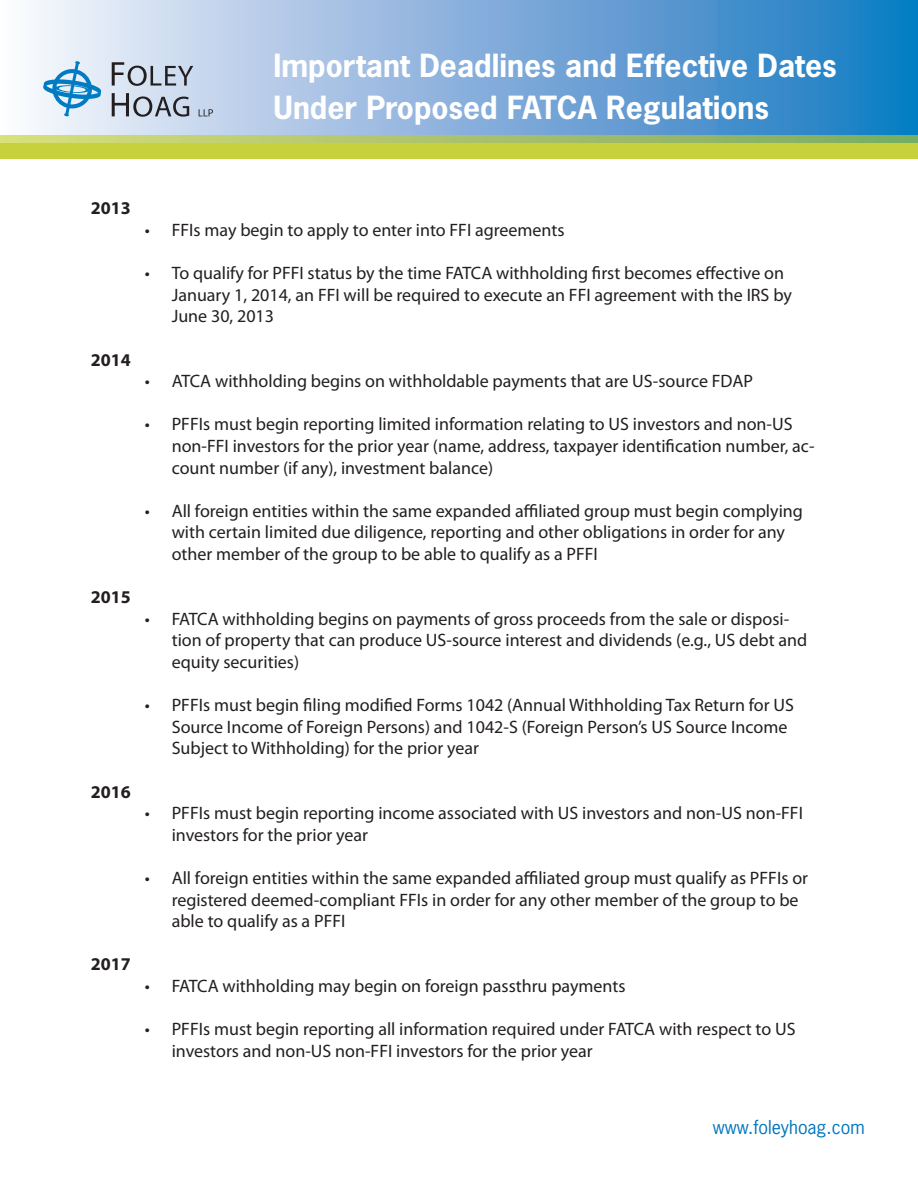
<style>
.page{position:relative;width:918px;height:1188px;background:#fff}
.page>*{position:absolute;margin:0;border:0;box-sizing:border-box;transform-origin:0 0}
.t1{font:700 30px/42px "News Gothic Std";color:#fff}
.t2{font:18px/21.6px "Myriad Pro";color:#231f20}
.t3{font:700 18px "Myriad Pro";color:#231f20}
.t4{font:18px "News Gothic Std";color:#0076be}
</style>
<div class="page">
<svg style="left:34px;top:0;width:884px;height:135px;background:#7eaeda"></svg>
<div style="left:0;top:135px;width:918px;height:23px;background:linear-gradient(to right,#d9dd79,#7baa61)"></div>
<div style="left:0;top:143px;width:918px;height:15px;background:#c7d13c"></div>
<svg style="left:43px;top:61px;width:58px;height:56px"></svg>
<svg style="left:112px;top:62px;width:81px;height:24px;background:#a7afbc"></svg>
<svg style="left:112px;top:93px;width:77px;height:24px;background:#a1a9b5"></svg>
<svg style="left:199px;top:109px;width:14px;height:7px"></svg>
<h1 class="t1" style="left:274px;top:44px;width:565px">Important Deadlines and Effective Dates<br>Under Proposed FATCA Regulations</h1>
<p class="t3" style="left:91px;top:197px;width:41px">2013</p>
<p class="t3" style="left:91px;top:348px;width:41px">2014</p>
<p class="t3" style="left:91px;top:585px;width:41px">2015</p>
<p class="t3" style="left:91px;top:780px;width:41px">2016</p>
<p class="t3" style="left:91px;top:953px;width:41px">2017</p>
<p class="t2" style="left:145px;top:219px;width:421px">• FFIs may begin to apply to enter into FFI agreements</p>
<p class="t2" style="left:172px;top:262px;width:622px;text-indent:-27px">• To qualify for PFFI status by the time FATCA withholding first becomes effective on<br>January 1, 2014, an FFI will be required to execute an FFI agreement with the IRS by<br>June 30, 2013</p>
<p class="t2" style="left:145px;top:370px;width:610px">• ATCA withholding begins on withholdable payments that are US-source FDAP</p>
<p class="t2" style="left:172px;top:413px;width:644px;text-indent:-27px">• PFFIs must begin reporting limited information relating to US investors and non-US non-FFI investors for the prior year (name, address, taxpayer identification number, ac&shy;count number (if any), investment balance)</p>
<p class="t2" style="left:172px;top:500px;width:633px;text-indent:-27px">• All foreign entities within the same expanded affiliated group must begin complying with certain limited due diligence, reporting and other obligations in order for any other member of the group to be able to qualify as a PFFI</p>
<p class="t2" style="left:172px;top:608px;width:637px;text-indent:-27px">• FATCA withholding begins on payments of gross proceeds from the sale or disposi&shy;tion of property that can produce US-source interest and dividends (e.g., US debt and equity securities)</p>
<p class="t2" style="left:172px;top:694px;width:624px;text-indent:-27px">• PFFIs must begin filing modified Forms 1042 (Annual Withholding Tax Return for US<br>Source Income of Foreign Persons) and 1042-S (Foreign Person’s US Source Income<br>Subject to Withholding) for the prior year</p>
<p class="t2" style="left:172px;top:802px;width:633px;text-indent:-27px">• PFFIs must begin reporting income associated with US investors and non-US non-FFI investors for the prior year</p>
<p class="t2" style="left:172px;top:867px;width:638px;text-indent:-27px">• All foreign entities within the same expanded affiliated group must qualify as PFFIs or registered deemed-compliant FFIs in order for any other member of the group to be able to qualify as a PFFI</p>
<p class="t2" style="left:145px;top:975px;width:482px">• FATCA withholding may begin on foreign passthru payments</p>
<p class="t2" style="left:172px;top:1018px;width:625px;text-indent:-27px">• PFFIs must begin reporting all information required under FATCA with respect to US investors and non-US non-FFI investors for the prior year</p>
<p class="t4" style="left:713px;top:1116px;width:153px">www.foleyhoag.com</p>
</div>
